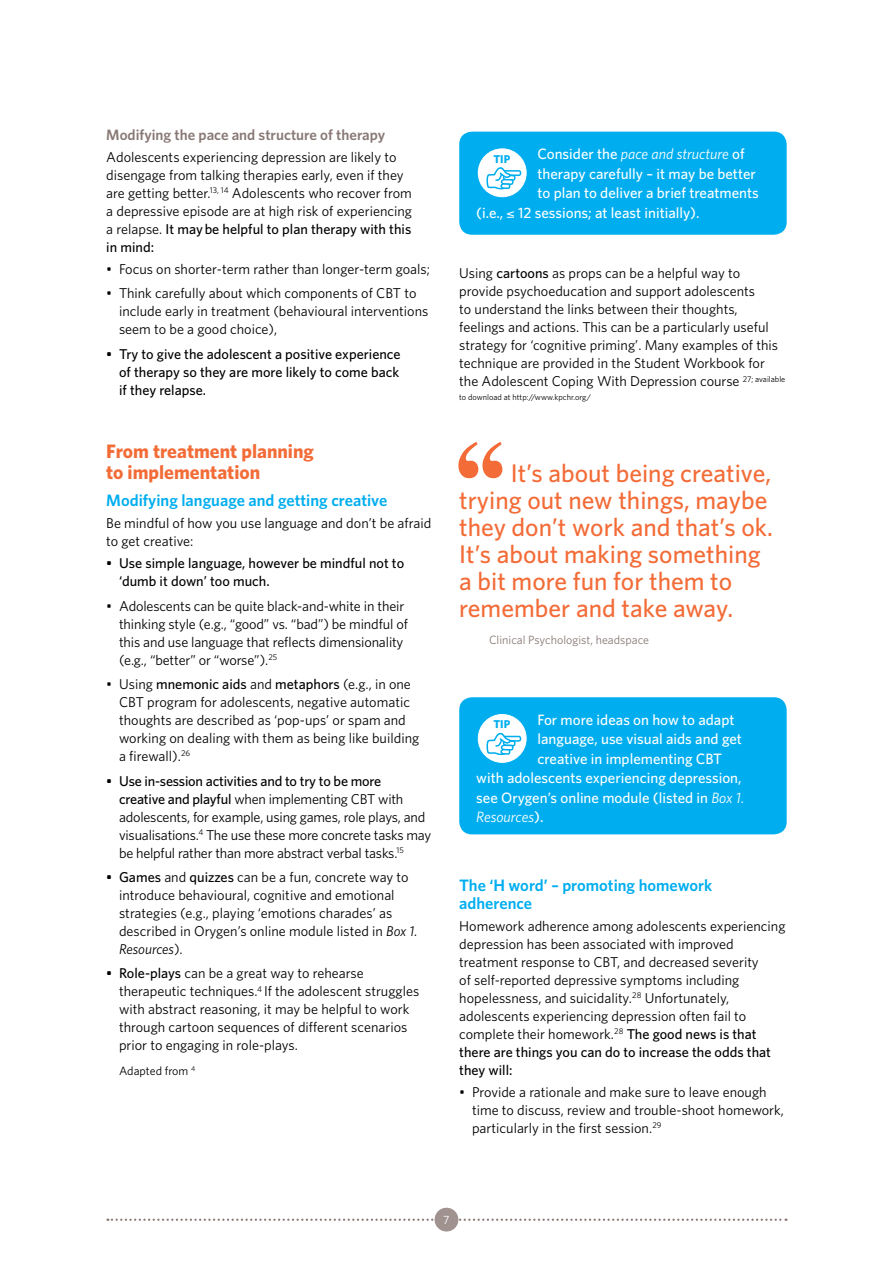
<style>
.page{position:relative;width:893px;height:1263px;background:#fff}
.page>*{position:absolute;margin:0;border:0;box-sizing:border-box;transform-origin:0 0}
.t1{font:500 25.5px/27px "Whitney";color:#f36c38}
.t2{font:700 19.5px/21px "Whitney";color:#f36c38}
.t3{font:600 16.5px/18px "Whitney";color:#00aeef}
.t4{font:500 15px "Whitney";color:#fff}
.t5{font:italic 15px "Whitney";color:#fff}
.t6{font:600 15px "Whitney";color:#887975}
.t7{font:14.25px/18px "Whitney";color:#000}
.t8{font:500 14.25px/18px "Whitney";color:#000;text-align:justify}
.t9{font:12px "Whitney";color:#887975}
.t10{font:12px "Whitney";color:#000}
.t11{font:12px "Whitney";color:#fff}
.t12{font:700 11.4px "Whitney";letter-spacing:-.01em;color:#00aeef}
.t13{font:8.25px "Whitney";color:#000}
.s1{font-weight:500}
.s2{font-style:italic}
.s3{font-weight:500;font-style:normal}
.s4{font-weight:400;font-style:italic}
</style>
<div class="page">
<svg style="left:107px;top:1218px;width:679px;height:3px"></svg>
<div style="left:435px;top:1208px;width:23px;height:23px;background:#9f928f;border-radius:50%"></div>
<div style="left:459px;top:132px;width:328px;height:103px;background:#00aeef;border-radius:13px"></div>
<div style="left:478px;top:149px;width:48px;height:48px;background:#fff;border-radius:50%"></div>
<div style="left:478px;top:149px;width:48px;height:48px;border:1px solid #fff;border-radius:50%"></div>
<svg style="left:486px;top:167px;width:35px;height:23px"></svg>
<div style="left:459px;top:697px;width:328px;height:137px;background:#00aeef;border-radius:13px"></div>
<div style="left:478px;top:714px;width:48px;height:48px;background:#fff;border-radius:50%"></div>
<div style="left:478px;top:714px;width:48px;height:49px;border:1px solid #fff;border-radius:50%"></div>
<svg style="left:486px;top:732px;width:35px;height:24px"></svg>
<svg style="left:458px;top:442px;width:44px;height:36px"></svg>
<p class="t6" style="left:106px;top:124px;width:280px">Modifying the pace and structure of therapy</p>
<p class="t7" style="left:106px;top:148px;width:307px">Adolescents experiencing depression are likely to disengage from talking therapies early, even if they are getting better.<sup>13,</sup> <sup>14</sup> Adolescents who recover from a depressive episode are at high risk of experiencing a relapse. <span class="s1">It maybe helpful to plan therapy with this in mind:</span></p>
<p class="t7" style="left:106px;top:260px;width:325px">• Focus on shorter-term rather than longer-term goals;</p>
<p class="t7" style="left:119px;top:284px;width:311px;text-indent:-13px">• Think carefully about which components of CBT to include early in treatment (behavioural interventions seem to be a good choice),</p>
<p class="t8" style="left:119px;top:345px;width:283px;text-indent:-13px">• Try to give the adolescent a positive experience of therapy so they are more likely to come back if they relapse.</p>
<h2 class="t2" style="left:106px;top:441px;width:209px">From treatment planning to implementation</h2>
<p class="t3" style="left:106px;top:491px;width:283px">Modifying language and getting creative</p>
<p class="t7" style="left:106px;top:514px;width:326px">Be mindful of how you use language and don’t be afraid to get creative:</p>
<p class="t8" style="left:119px;top:554px;width:287px;text-indent:-13px">• Use simple language, however be mindful not to ‘dumb it down’ too much.</p>
<p class="t7" style="left:119px;top:596px;width:290px;text-indent:-13px">• Adolescents can be quite black-and-white in their thinking style (e.g., “good” vs. “bad”) be mindful of this and use language that reflects dimensionality (e.g., “better” or “worse”).<sup>25</sup></p>
<p class="t7" style="left:119px;top:675px;width:302px;text-indent:-13px">• Using <span class="s1">mnemonic aids</span> and <span class="s1">metaphors</span> (e.g., in one CBT program for adolescents, negative automatic thoughts are described as ‘pop-ups’ or spam and working on dealing with them as being like building a firewall).<sup>26</sup></p>
<p class="t7" style="left:119px;top:771px;width:314px;text-indent:-13px"><span class="s1">• Use in-session activities and to try to be more<br>creative and playful</span> when implementing CBT with adolescents, for example, using games, role plays, and visualisations.<sup>4</sup> The use these more concrete tasks may be helpful rather than more abstract verbal tasks.<sup>15</sup></p>
<p class="t7" style="left:119px;top:868px;width:300px;text-indent:-13px"><span class="s1">• Games</span> and <span class="s1">quizzes</span> can be a fun, concrete way to introduce behavioural, cognitive and emotional strategies (e.g., playing ‘emotions charades’ as described in Orygen’s online module listed in <span class="s2">Box 1.<br>Resources</span>).</p>
<p class="t7" style="left:119px;top:964px;width:302px;text-indent:-13px"><span class="s1">• Role-plays</span> can be a great way to rehearse therapeutic techniques.<sup>4</sup> If the adolescent struggles with abstract reasoning, it may be helpful to work through cartoon sequences of different scenarios prior to engaging in role-plays.</p>
<p class="t10" style="left:119px;top:1062px;width:78px">Adapted from <sup>4</sup></p>
<p class="t5" style="left:537px;top:144px;width:209px"><span class="s3">Consider the</span> pace and structure <span class="s3">of</span></p>
<p class="t4" style="left:537px;top:164px;width:220px">therapy carefully – it may be better</p>
<p class="t4" style="left:537px;top:183px;width:223px">to plan to deliver a brief treatments</p>
<p class="t4" style="left:476px;top:203px;width:225px">(i.e., ≤ 12 sessions; at least initially).</p>
<p class="t12" style="left:493px;top:151px;width:18px">TIP</p>
<p class="t7" style="left:459px;top:264px;width:328px">Using <span class="s1">cartoons</span> as props can be a helpful way to provide psychoeducation and support adolescents<br>to understand the links between their thoughts, feelings and actions. This can be a particularly useful strategy for ‘cognitive priming’. Many examples of this technique are provided in the Student Workbook for the Adolescent Coping With Depression course <sup>27;</sup> <sup>available</sup></p>
<p class="t13" style="left:459px;top:391px;width:133px">to download at http://www.kpchr.org/</p>
<h1 class="t1" style="left:459px;top:459px;width:315px;text-indent:52px">It’s about being creative, trying out new things, maybe they don’t work and that’s ok.<br>It’s about making something a bit more fun for them to remember and take away.</h1>
<p class="t9" style="left:489px;top:631px;width:162px">Clinical Psychologist, headspace</p>
<p class="t4" style="left:537px;top:710px;width:198px">For more ideas on how to adapt</p>
<p class="t4" style="left:537px;top:729px;width:206px">language, use visual aids and get</p>
<p class="t4" style="left:537px;top:749px;width:186px">creative in implementing CBT</p>
<p class="t4" style="left:476px;top:768px;width:267px">with adolescents experiencing depression,</p>
<p class="t4" style="left:476px;top:788px;width:269px">see Orygen’s online module (listed in <span class="s4">Box 1.</span></p>
<p class="t5" style="left:476px;top:807px;width:69px">Resources<span class="s3">).</span></p>
<p class="t12" style="left:493px;top:717px;width:18px">TIP</p>
<p class="t3" style="left:459px;top:875px;width:255px">The ‘H word’ – promoting homework adherence</p>
<p class="t7" style="left:459px;top:917px;width:328px">Homework adherence among adolescents experiencing depression has been associated with improved treatment response to CBT, and decreased severity<br>of self-reported depressive symptoms including hopelessness, and suicidality.<sup>28</sup> Unfortunately, adolescents experiencing depression often fail to complete their homework.<sup>28</sup> <span class="s1">The good news is that there are things you can do to increase the odds that they will:</span></p>
<p class="t7" style="left:472px;top:1083px;width:313px;text-indent:-13px">• Provide a rationale and make sure to leave enough time to discuss, review and trouble-shoot homework, particularly in the first session.<sup>29</sup></p>
<p class="t11" style="left:443px;top:1211px;width:8px">7</p>
</div>
